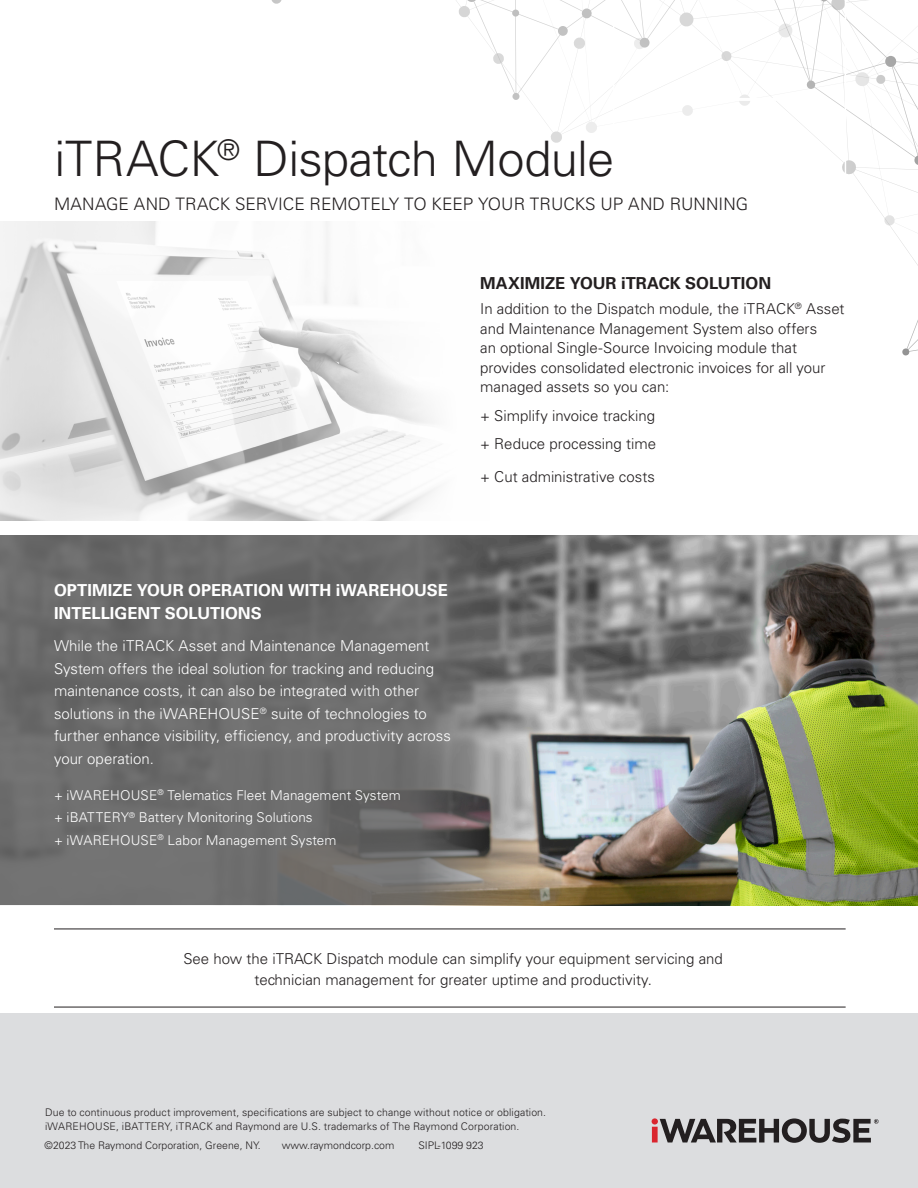
<style>
.page{position:relative;width:918px;height:1188px;background:#fff}
.page>*{position:absolute;margin:0;border:0;box-sizing:border-box;transform-origin:0 0}
.t1{font:300 48.9px "Univers LT Std";letter-spacing:-.015em;color:#231f20}
.Headline_-_Sellsheet{font:300 17.25px "Univers LT Std";color:#231f20}
.Body_Copy{font:700 16.5px/22.5px "Univers LT Std";color:#fff}
.Body_Copy-2{font:700 16.5px "Univers LT Std";color:#231f20}
.Body_Copy-3{font:300 15px/19.5px "Univers LT Std";color:#231f20}
.Body_Copy-4{font:300 15px/22.5px "Univers LT Std";color:#fff}
.Body_Copy-5{font:300 13.5px "Univers LT Std";letter-spacing:.005em;color:#fff}
.Body_Copy-6{font:300 10.5px/13.5px "Univers LT Std";letter-spacing:.005em;color:#231f20}
</style>
<div class="page">
<svg style="left:83px;top:0;width:835px;height:352px"></svg>
<svg style="left:884px;top:56px;width:13px;height:11px"></svg>
<svg style="left:914px;top:155px;width:4px;height:10px"></svg>
<svg style="left:902px;top:348px;width:8px;height:8px"></svg>
<svg style="left:458px;top:0;width:18px;height:17px"></svg>
<svg style="left:582px;top:9px;width:10px;height:9px"></svg>
<svg style="left:558px;top:26px;width:10px;height:10px"></svg>
<svg style="left:512px;top:93px;width:8px;height:7px"></svg>
<svg style="left:512px;top:10px;width:7px;height:7px"></svg>
<svg style="left:613px;top:0;width:233px;height:191px"></svg>
<hr style="left:652px;top:98px;width:146px;height:3px;background:#fff">
<div style="left:0;top:1013px;width:918px;height:175px;background:#dcdddf"></div>
<svg style="left:652px;top:1118px;width:227px;height:25px"></svg>
<img style="left:0;top:222px;width:489px;height:298px">
<img style="left:0;top:536px;width:918px;height:369px">
<hr style="left:54px;top:929px;width:792px;height:1px;background:#231f20">
<hr style="left:54px;top:1007px;width:792px;height:1px;background:#231f20">
<p class="t1" style="left:54px;top:129px;width:562px">iTRACK<sup>®</sup> Dispatch Module</p>
<p class="Headline_-_Sellsheet" style="left:54px;top:193px;width:696px">MANAGE AND TRACK SERVICE REMOTELY TO KEEP YOUR TRUCKS UP AND RUNNING</p>
<p class="Body_Copy-2" style="left:480px;top:273px;width:292px">MAXIMIZE YOUR iTRACK SOLUTION</p>
<p class="Body_Copy-3" style="left:480px;top:299px;width:366px">In addition to the Dispatch module, the iTRACK<sup>®</sup> Asset and Maintenance Management System also offers<br>an optional Single-Source Invoicing module that provides consolidated electronic invoices for all your managed assets so you can:</p>
<p class="Body_Copy-3" style="left:480px;top:406px;width:177px">+ Simplify invoice tracking</p>
<p class="Body_Copy-3" style="left:480px;top:434px;width:177px">+ Reduce processing time</p>
<p class="Body_Copy-3" style="left:480px;top:467px;width:176px">+ Cut administrative costs</p>
<p class="Body_Copy" style="left:54px;top:579px;width:395px">OPTIMIZE YOUR OPERATION WITH iWAREHOUSE<br>INTELLIGENT SOLUTIONS</p>
<p class="Body_Copy-4" style="left:54px;top:635px;width:398px">While the iTRACK Asset and Maintenance Management System offers the ideal solution for tracking and reducing maintenance costs, it can also be integrated with other solutions in the iWAREHOUSE<sup>®</sup> suite of technologies to further enhance visibility, efficiency, and productivity across your operation.</p>
<p class="Body_Copy-5" style="left:54px;top:787px;width:348px">+ iWAREHOUSE<sup>®</sup> Telematics Fleet Management System</p>
<p class="Body_Copy-5" style="left:54px;top:809px;width:260px">+ iBATTERY<sup>®</sup> Battery Monitoring Solutions</p>
<p class="Body_Copy-5" style="left:54px;top:832px;width:284px">+ iWAREHOUSE<sup>®</sup> Labor Management System</p>
<p class="Body_Copy-3" style="left:183px;top:948px;width:541px;line-height:21px;text-align:center">See how the iTRACK Dispatch module can simplify your equipment servicing and technician management for greater uptime and productivity.</p>
<p class="Body_Copy-6" style="left:45px;top:1106px;width:503px">Due to continuous product improvement, specifications are subject to change without notice or obligation. iWAREHOUSE, iBATTERY, iTRACK and Raymond are U.S. trademarks of The Raymond Corporation.</p>
<p class="Body_Copy-6" style="left:45px;top:1138px;width:218px">©2023 The Raymond Corporation, Greene, NY.</p>
<p class="Body_Copy-6" style="left:282px;top:1138px;width:114px">www.raymondcorp.com</p>
<p class="Body_Copy-6" style="left:418px;top:1138px;width:67px">SIPL-1099 923</p>
</div>
